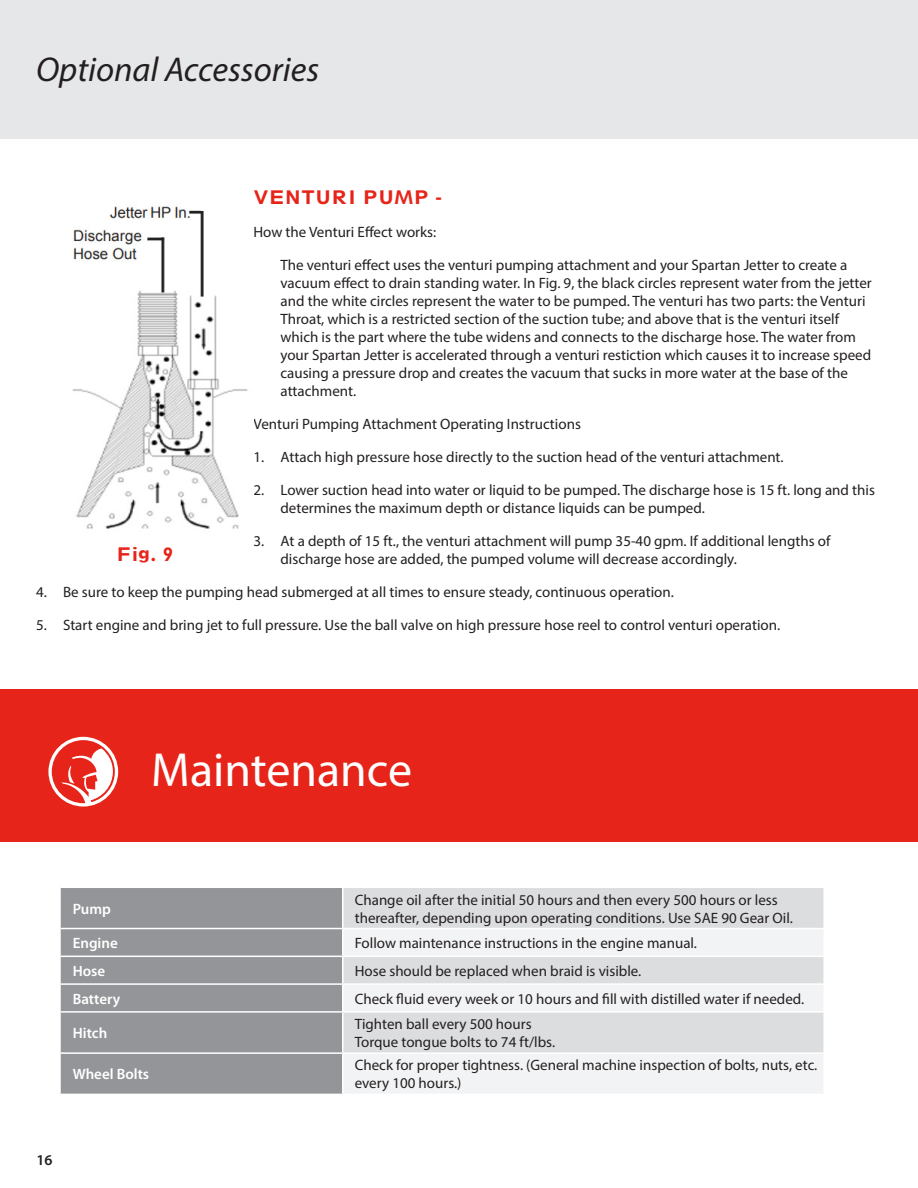
<style>
.page{position:relative;width:918px;height:1188px;background:#fff}
.page>*{position:absolute;margin:0;border:0;box-sizing:border-box;transform-origin:0 0}
.Chapter_Title{font:48px "Myriad Pro";color:#fff}
.t1{font:italic 34.5px "Myriad Pro";color:#231f20}
.body{font:19.5px "Spartan LT Std Heavy Class";color:#e72419}
.Numbered_List{font:15px/18px "Myriad Pro";color:#231f20}
.t2{font:600 15px "Myriad Pro";color:#fff}
.t3{font:600 15px "Myriad Pro";color:#231f20}
</style>
<div class="page">
<div style="left:0;top:0;width:918px;height:139px;background:#e6e7e9"></div>
<div style="left:0;top:689px;width:918px;height:152px;background:#e72419"></div>
<svg style="left:48px;top:737px;width:70px;height:70px"></svg>
<div style="left:61px;top:888px;width:281px;height:206px;background:#939598"></div>
<div style="left:344px;top:888px;width:479px;height:40px;background:#dcdddf"></div>
<svg style="left:344px;top:930px;width:479px;height:163px;fill:#f2f3f4"></svg>
<hr style="left:61px;top:928px;width:282px;height:1px;background:#fff">
<hr style="left:61px;top:956px;width:282px;height:1px;background:#fff">
<hr style="left:343px;top:956px;width:482px;height:1px;background:#fff">
<hr style="left:61px;top:983px;width:282px;height:2px;background:#fff">
<hr style="left:343px;top:983px;width:482px;height:2px;background:#fff">
<hr style="left:61px;top:1011px;width:282px;height:2px;background:#fff">
<hr style="left:343px;top:1011px;width:482px;height:2px;background:#fff">
<hr style="left:61px;top:1052px;width:282px;height:2px;background:#fff">
<hr style="left:343px;top:1052px;width:482px;height:2px;background:#fff">
<img style="left:73px;top:205px;width:175px;height:324px">
<p class="t1" style="left:36px;top:48px;width:285px">Optional Accessories</p>
<p class="body" style="left:254px;top:185px;width:190px">VENTURI PUMP -</p>
<p class="Numbered_List" style="left:254px;top:223px;width:184px">How the Venturi Effect works:</p>
<p class="Numbered_List" style="left:281px;top:256px;width:593px">The venturi effect uses the venturi pumping attachment and your Spartan Jetter to create a vacuum effect to drain standing water. In Fig. 9, the black circles represent water from the jetter and the white circles represent the water to be pumped. The venturi has two parts: the Venturi Throat, which is a restricted section of the suction tube; and above that is the venturi itself which is the part where the tube widens and connects to the discharge hose. The water from your Spartan Jetter is accelerated through a venturi restiction which causes it to increase speed causing a pressure drop and creates the vacuum that sucks in more water at the base of the attachment.</p>
<p class="Numbered_List" style="left:254px;top:415px;width:329px">Venturi Pumping Attachment Operating Instructions</p>
<p class="Numbered_List" style="left:254px;top:448px;width:530px">1. Attach high pressure hose directly to the suction head of the venturi attachment.</p>
<p class="Numbered_List" style="left:281px;top:481px;width:596px;text-indent:-27px">2. Lower suction head into water or liquid to be pumped. The discharge hose is 15 ft. long and this determines the maximum depth or distance liquids can be pumped.</p>
<p class="Numbered_List" style="left:281px;top:532px;width:552px;text-indent:-27px">3. At a depth of 15 ft., the venturi attachment will pump 35-40 gpm. If additional lengths of discharge hose are added, the pumped volume will decrease accordingly.</p>
<p class="Numbered_List" style="left:36px;top:583px;width:638px">4. Be sure to keep the pumping head submerged at all times to ensure steady, continuous operation.</p>
<p class="Numbered_List" style="left:36px;top:616px;width:744px">5. Start engine and bring jet to full pressure. Use the ball valve on high pressure hose reel to control venturi operation.</p>
<p class="body" style="left:117px;top:542px;width:58px">Fig. 9</p>
<p class="Chapter_Title" style="left:151px;top:741px;width:263px">Maintenance</p>
<p class="t2" style="left:73px;top:899px;width:40px">Pump</p>
<p class="Numbered_List" style="left:355px;top:890px;width:438px">Change oil after the initial 50 hours and then every 500 hours or less thereafter, depending upon operating conditions. Use SAE 90 Gear Oil.</p>
<p class="t2" style="left:73px;top:933px;width:46px">Engine</p>
<p class="Numbered_List" style="left:355px;top:934px;width:342px">Follow maintenance instructions in the engine manual.</p>
<p class="t2" style="left:73px;top:961px;width:34px">Hose</p>
<p class="Numbered_List" style="left:355px;top:962px;width:287px">Hose should be replaced when braid is visible.</p>
<p class="t2" style="left:73px;top:989px;width:49px">Battery</p>
<p class="Numbered_List" style="left:355px;top:989px;width:450px">Check fluid every week or 10 hours and fill with distilled water if needed.</p>
<p class="t2" style="left:73px;top:1024px;width:36px">Hitch</p>
<p class="Numbered_List" style="left:355px;top:1015px;width:178px">Tighten ball every 500 hours</p>
<p class="Numbered_List" style="left:355px;top:1033px;width:201px">Torque tongue bolts to 74 ft/lbs.</p>
<p class="t2" style="left:73px;top:1065px;width:78px">Wheel Bolts</p>
<p class="Numbered_List" style="left:355px;top:1056px;width:463px">Check for proper tightness. (General machine inspection of bolts, nuts, etc. every 100 hours.)</p>
<p class="t3" style="left:36px;top:1150px;width:18px">16</p>
</div>
